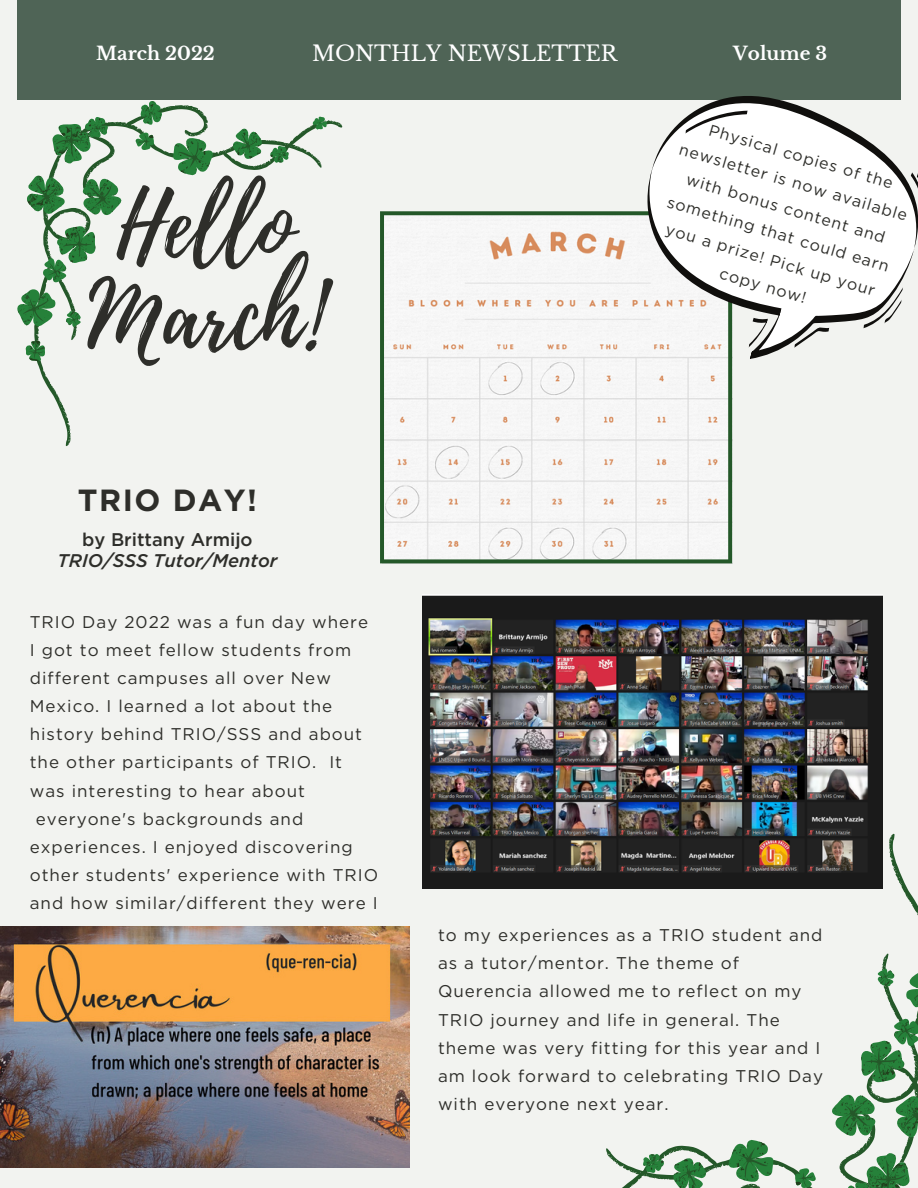
<style>
.page{position:relative;width:918px;height:1188px;background:#f2f3f0}
.page>*{position:absolute;margin:0;border:0;box-sizing:border-box;transform-origin:0 0}
.t1{font:91.05px/90.8px "Playlist Script";color:#2e2e2a;text-align:center}
.t2{font:700 30.6px "Gotham";letter-spacing:.05em;color:#2e2e2a}
.t3{font:21.15px "Libre Baskerville";color:#fff}
.t4{font:italic 500 18.3px "Gotham";color:#2e2e2a}
.t5{font:500 18.3px "Gotham";color:#2e2e2a}
.t6{font:700 18.3px "Libre Baskerville";color:#fff}
.t7{font:16.95px/28.2px "Gotham";letter-spacing:.06em;color:#2e2e2a}
.t8{font:15.9px/27px "Gotham";color:#2e2e2a;text-align:center}
</style>
<div class="page">
<div style="left:17px;top:0;width:883px;height:100px;background:#4f6456"></div>
<svg style="left:380px;top:211px;width:352px;height:352px"></svg>
<img style="left:0;top:926px;width:410px;height:241px">
<svg style="left:18px;top:116px;width:324px;height:330px"></svg>
<svg style="left:23px;top:101px;width:265px;height:260px"></svg>
<img style="left:422px;top:594px;width:460px;height:295px">
<svg style="left:583px;top:834px;width:335px;height:354px"></svg>
<svg style="left:643px;top:930px;width:275px;height:258px"></svg>
<svg style="left:609px;top:66px;width:309px;height:328px"></svg>
<svg style="left:685px;top:96px;width:63px;height:52px"></svg>
<svg style="left:863px;top:280px;width:41px;height:56px"></svg>
<svg style="left:745px;top:315px;width:23px;height:35px"></svg>
<svg style="left:794px;top:320px;width:36px;height:36px"></svg>
<svg style="left:907px;top:172px;width:11px;height:21px"></svg>
<p class="t6" style="left:96px;top:42px;width:120px">March 2022</p>
<p class="t3" style="left:312px;top:40px;width:307px">MONTHLY NEWSLETTER</p>
<p class="t6" style="left:733px;top:42px;width:95px">Volume 3</p>
<h1 class="t1" style="left:87px;top:183px;width:236px">Hello<br>March!</h1>
<h2 class="t2" style="left:78px;top:482px;width:181px">TRIO DAY!</h2>
<p class="t5" style="left:82px;top:528px;width:172px">by Brittany Armijo</p>
<p class="t4" style="left:57px;top:550px;width:222px">TRIO/SSS Tutor/Mentor</p>
<p class="t7" style="left:30px;top:608px;width:340px">TRIO Day 2022 was a fun day where</p>
<p class="t7" style="left:30px;top:636px;width:323px">I got to meet fellow students from</p>
<p class="t7" style="left:30px;top:664px;width:303px">different campuses all over New</p>
<p class="t7" style="left:30px;top:692px;width:304px">Mexico. I learned a lot about the</p>
<p class="t7" style="left:30px;top:720px;width:334px">history behind TRIO/SSS and about</p>
<p class="t7" style="left:30px;top:748px;width:314px">the other participants of TRIO. It</p>
<p class="t7" style="left:30px;top:776px;width:277px">was interesting to hear about</p>
<p class="t7" style="left:36px;top:805px;width:269px">everyone's backgrounds and</p>
<p class="t7" style="left:30px;top:833px;width:325px">experiences. I enjoyed discovering</p>
<p class="t7" style="left:30px;top:861px;width:350px">other students' experience with TRIO</p>
<p class="t7" style="left:30px;top:889px;width:349px">and how similar/different they were I</p>
<p class="t8" style="left:691px;top:111px;width:238px;rotate:16deg">Physical copies of the newsletter is now available with bonus content and something that could earn you a prize! Pick up your copy now!</p>
<p class="t7" style="left:438px;top:921px;width:387px">to my experiences as a TRIO student and as a tutor/mentor. The theme of Querencia allowed me to reflect on my TRIO journey and life in general. The theme was very fitting for this year and I am look forward to celebrating TRIO Day with everyone next year.</p>
</div>
